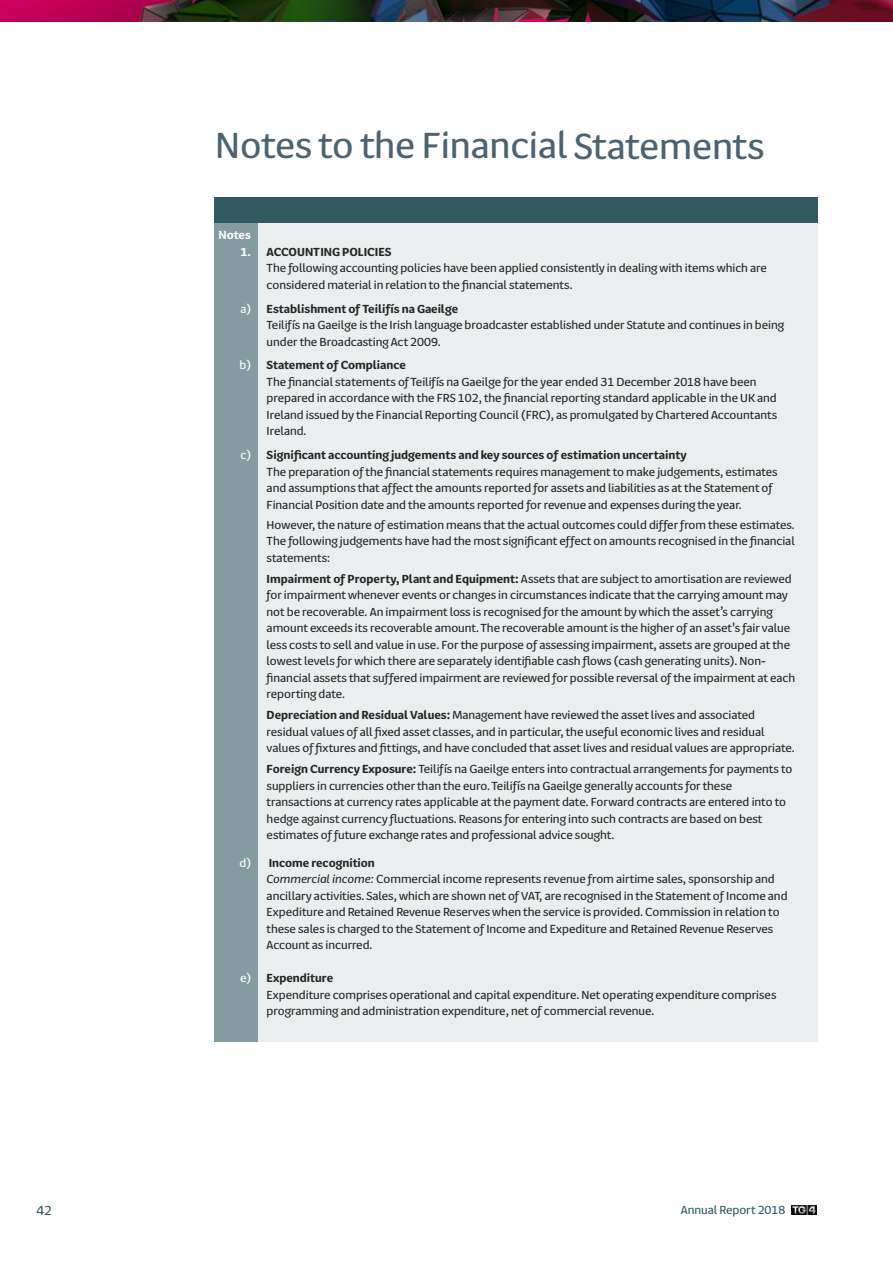
<style>
.page{position:relative;width:893px;height:1263px;background:#fff}
.page>*{position:absolute;margin:0;border:0;box-sizing:border-box;transform-origin:0 0}
.t1{font:42px "TG4";letter-spacing:-.005em;color:#4c6270}
.t2{font:15px "TG4";color:#325961}
.t3{font:13.5px/16.5px "TG4";color:#272526}
.t4{font:13.5px "TG4";color:#325961}
.t5{font:700 13.5px "TG4";color:#fff}
.s1{font-weight:700;color:#fff}
.s2{font-weight:700}
.s3{color:#fff}
.s4{font-style:italic}
</style>
<div class="page">
<img style="left:791px;top:1205px;width:26px;height:10px">
<img style="left:0;top:0;width:893px;height:21px">
<div style="left:214px;top:223px;width:604px;height:818px;background:#ebeeef"></div>
<div style="left:214px;top:222px;width:44px;height:819px;background:#849ba0"></div>
<div style="left:214px;top:197px;width:604px;height:26px;background:#325961"></div>
<h1 class="t1" style="left:215px;top:115px;width:551px">Notes to the Financial Statements</h1>
<p class="t5" style="left:219px;top:225px;width:34px">Notes</p>
<p class="t3" style="left:267px;top:243px;width:502px;text-indent:-26px"><span class="s1">1.</span> <span class="s2">ACCOUNTING POLICIES<br></span>The following accounting policies have been applied consistently in dealing with items which are considered material in relation to the financial statements.</p>
<p class="t3" style="left:267px;top:299px;width:519px;text-indent:-26px"><span class="s3">a)</span> <span class="s2">Establishment of Teilifís na Gaeilge<br></span>Teilifís na Gaeilge is the Irish language broadcaster established under Statute and continues in being under the Broadcasting Act 2009.</p>
<p class="t3" style="left:267px;top:356px;width:512px;text-indent:-27px"><span class="s3">b)</span> <span class="s2">Statement of Compliance<br></span>The financial statements ofTeilifís na Gaeilge for the year ended 31 December 2018 have been prepared in accordance with the FRS 102, the financial reporting standard applicable in the UK and Ireland issued by the Financial Reporting Council (FRC), as promulgated by Chartered Accountants Ireland.</p>
<p class="t3" style="left:267px;top:446px;width:512px;text-indent:-26px"><span class="s3">c)</span> <span class="s2">Significant accounting judgements and key sources of estimation uncertainty<br></span>The preparation ofthe financial statements requires management to make judgements, estimates and assumptions that affect the amounts reported for assets and liabilities as at the Statement of Financial Position date and the amounts reported for revenue and expenses during the year.</p>
<p class="t3" style="left:267px;top:515px;width:530px;text-align:justify">However, the nature of estimation means that the actual outcomes could differfrom these estimates.<br>The following judgements have had the most significant effect on amounts recognised in the financial statements:</p>
<p class="t3" style="left:267px;top:569px;width:530px"><span class="s2">Impairment of Property, Plant and Equipment:</span> Assets that are subject to amortisation are reviewed for impairment whenever events or changes in circumstances indicate that the carrying amount may not be recoverable. An impairment loss is recognised for the amount by which the asset’s carrying amount exceeds its recoverable amount.The recoverable amount is the higher of an asset's fair value less costs to sell and value in use. For the purpose of assessing impairment, assets are grouped at the lowest levels for which there are separately identifiable cash flows (cash generating units). Non&shy;financial assets that suffered impairment are reviewed for possible reversal ofthe impairment at each reporting date.</p>
<p class="t3" style="left:267px;top:706px;width:530px"><span class="s2">Depreciation and Residual Values:</span> Management have reviewed the asset lives and associated residual values of all fixed asset classes, and in particular, the useful economic lives and residual values of fixtures and fittings, and have concluded that asset lives and residual values are appropriate.</p>
<p class="t3" style="left:267px;top:760px;width:527px"><span class="s2">Foreign Currency Exposure:</span> Teilifís na Gaeilge enters into contractual arrangements for payments to suppliers in currencies other than the euro.Teilifís na Gaeilge generally accounts for these transactions at currency rates applicable at the payment date. Forward contracts are entered into to hedge against currency fluctuations. Reasons for entering into such contracts are based on best estimates of future exchange rates and professional advice sought.</p>
<p class="t3" style="left:267px;top:853px;width:522px;text-indent:-27px"><span class="s3">d)</span> <span class="s2">Income recognition<br></span><span class="s4">Commercial income:</span> Commercial income represents revenue from airtime sales, sponsorship and ancillary activities. Sales, which are shown net of VAT, are recognised in the Statement of Income and Expediture and Retained Revenue Reserves when the service is provided. Commission in relation to these sales is charged to the Statement of Income and Expediture and Retained Revenue Reserves Account as incurred.</p>
<p class="t3" style="left:267px;top:969px;width:511px;text-indent:-27px"><span class="s3">e)</span> <span class="s2">Expenditure<br></span>Expenditure comprises operational and capital expenditure. Net operating expenditure comprises programming and administration expenditure, net of commercial revenue.</p>
<p class="t2" style="left:36px;top:1199px;width:17px">42</p>
<p class="t4" style="left:681px;top:1200px;width:106px">Annual Report 2018</p>
</div>
